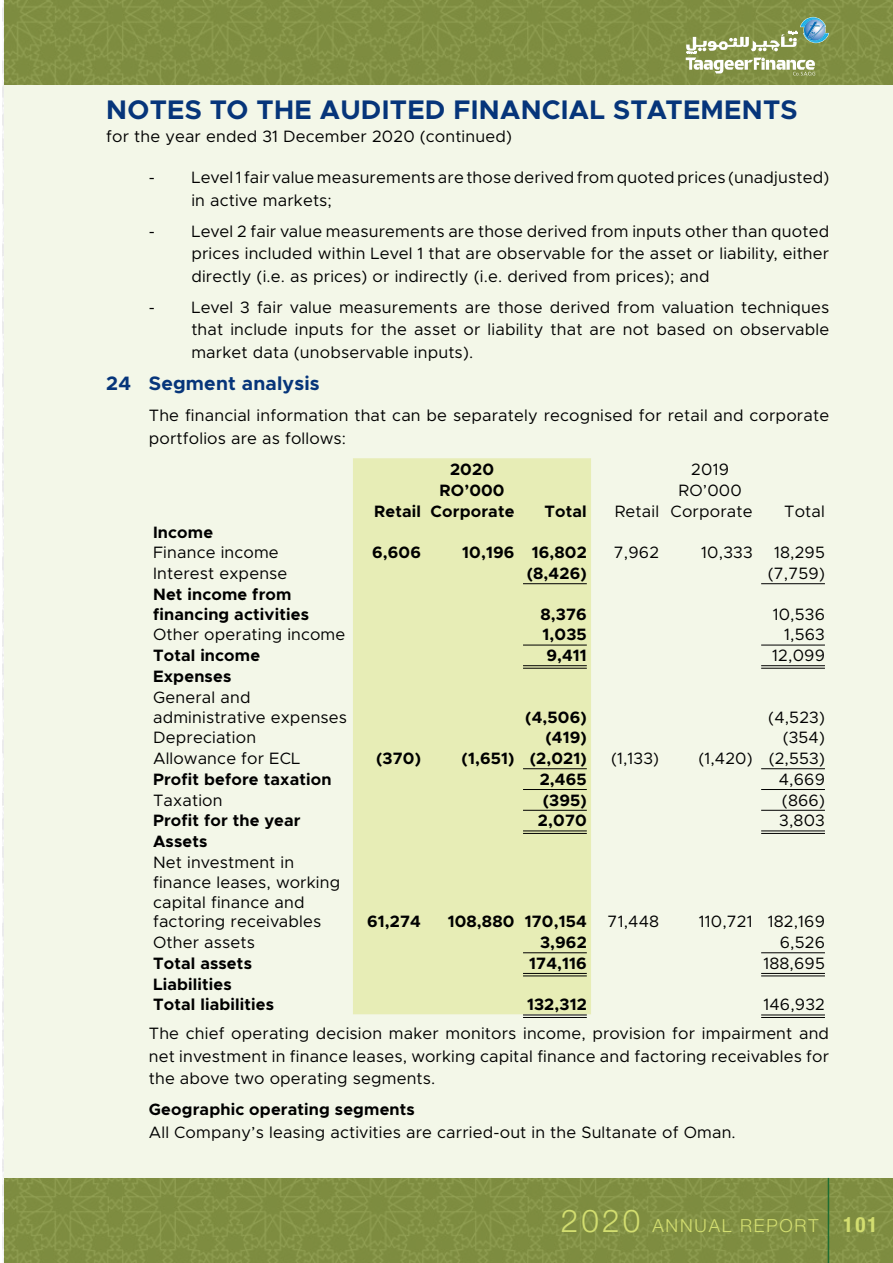
<style>
.page{position:relative;width:893px;height:1263px;background:#fff}
.page>*{position:absolute;margin:0;border:0;box-sizing:border-box;transform-origin:0 0}
.t1{font:700 27px "Metropolis";letter-spacing:.01em;color:#06357a}
.t2{font:700 19.5px "Metropolis";letter-spacing:.01em;color:#06357a}
.t3{font:300 18px "Helvetica Neue LT Std";letter-spacing:.1em;color:#d3de70}
.t4{font:16.5px/22.5px "Metropolis";letter-spacing:.01em;color:#000}
.t5{font:700 16.5px/19.8px "Metropolis";letter-spacing:.01em;color:#000}
.s1{font-size:31.5px}
.s2{font-weight:700;font-stretch:condensed;font-size:21px}
</style>
<div class="page">
<img style="left:3px;top:0;width:890px;height:1263px">
<svg style="left:686px;top:17px;width:143px;height:59px;background:#97a66f"></svg>
<div style="left:4px;top:85px;width:889px;height:1093px;background:#f3f7e8"></div>
<hr style="left:828px;top:1178px;width:1px;height:85px;background:#1e6d32">
<div style="left:353px;top:458px;width:238px;height:556px;background:#e7edb6"></div>
<hr style="left:523px;top:583px;width:64px;height:1px;background:#000">
<hr style="left:761px;top:583px;width:64px;height:1px;background:#000">
<hr style="left:523px;top:645px;width:64px;height:1px;background:#000">
<hr style="left:761px;top:645px;width:64px;height:1px;background:#000">
<hr style="left:523px;top:665px;width:64px;height:1px;background:#000">
<hr style="left:523px;top:668px;width:64px;height:1px;background:#000">
<hr style="left:761px;top:665px;width:64px;height:1px;background:#000">
<hr style="left:761px;top:668px;width:64px;height:1px;background:#000">
<hr style="left:523px;top:768px;width:64px;height:1px;background:#000">
<hr style="left:761px;top:768px;width:64px;height:1px;background:#000">
<hr style="left:523px;top:789px;width:64px;height:1px;background:#000">
<hr style="left:761px;top:789px;width:64px;height:1px;background:#000">
<hr style="left:523px;top:810px;width:64px;height:1px;background:#000">
<hr style="left:761px;top:810px;width:64px;height:1px;background:#000">
<hr style="left:523px;top:831px;width:64px;height:1px;background:#000">
<hr style="left:523px;top:833px;width:64px;height:1px;background:#000">
<hr style="left:761px;top:831px;width:64px;height:1px;background:#000">
<hr style="left:761px;top:833px;width:64px;height:1px;background:#000">
<hr style="left:523px;top:952px;width:64px;height:1px;background:#000">
<hr style="left:761px;top:952px;width:64px;height:1px;background:#000">
<hr style="left:523px;top:973px;width:64px;height:1px;background:#000">
<hr style="left:523px;top:976px;width:64px;height:1px;background:#000">
<hr style="left:761px;top:973px;width:64px;height:1px;background:#000">
<hr style="left:761px;top:976px;width:64px;height:1px;background:#000">
<hr style="left:523px;top:1015px;width:64px;height:1px;background:#000">
<hr style="left:523px;top:1017px;width:64px;height:1px;background:#000">
<hr style="left:761px;top:1015px;width:64px;height:1px;background:#000">
<hr style="left:761px;top:1017px;width:64px;height:1px;background:#000">
<h1 class="t1" style="left:106px;top:93px;width:693px">NOTES TO THE AUDITED FINANCIAL STATEMENTS</h1>
<p class="t4" style="left:106px;top:125px;width:407px">for the year ended 31 December 2020 (continued)</p>
<p class="t4" style="left:191px;top:166px;width:639px;text-indent:-43px">- Level 1 fair value measurements are those derived from quoted prices (unadjusted) in active markets;</p>
<p class="t4" style="left:191px;top:220px;width:639px;text-align:justify;text-indent:-43px">- Level 2 fair value measurements are those derived from inputs other than quoted prices included within Level 1 that are observable for the asset or liability, either directly (i.e. as prices) or indirectly (i.e. derived from prices); and</p>
<p class="t4" style="left:191px;top:296px;width:639px;text-align:justify;text-indent:-43px">- Level 3 fair value measurements are those derived from valuation techniques that include inputs for the asset or liability that are not based on observable market data (unobservable inputs).</p>
<p class="t2" style="left:106px;top:371px;width:215px">24 Segment analysis</p>
<p class="t4" style="left:149px;top:404px;width:682px">The financial information that can be separately recognised for retail and corporate portfolios are as follows:</p>
<p class="t5" style="left:450px;top:460px;width:45px">2020</p>
<p class="t4" style="left:691px;top:458px;width:39px">2019</p>
<p class="t5" style="left:439px;top:480px;width:67px">RO’000</p>
<p class="t4" style="left:678px;top:479px;width:65px">RO’000</p>
<p class="t5" style="left:374px;top:501px;width:142px">Retail Corporate</p>
<p class="t5" style="left:544px;top:501px;width:44px">Total</p>
<p class="t4" style="left:615px;top:500px;width:139px">Retail Corporate</p>
<p class="t4" style="left:784px;top:500px;width:42px">Total</p>
<p class="t5" style="left:153px;top:522px;width:62px">Income</p>
<p class="t4" style="left:153px;top:541px;width:127px">Finance income</p>
<p class="t5" style="left:372px;top:543px;width:50px">6,606</p>
<p class="t5" style="left:462px;top:543px;width:126px">10,196 16,802</p>
<p class="t4" style="left:614px;top:541px;width:47px">7,962</p>
<p class="t4" style="left:701px;top:541px;width:53px">10,333</p>
<p class="t4" style="left:774px;top:541px;width:52px">18,295</p>
<p class="t4" style="left:153px;top:562px;width:136px">Interest expense</p>
<p class="t5" style="left:527px;top:563px;width:62px">(8,426)</p>
<p class="t4" style="left:768px;top:562px;width:59px">(7,759)</p>
<p class="t5" style="left:153px;top:584px;width:157px">Net income from financing activities</p>
<p class="t5" style="left:540px;top:604px;width:48px">8,376</p>
<p class="t4" style="left:773px;top:603px;width:54px">10,536</p>
<p class="t4" style="left:153px;top:623px;width:194px">Other operating income</p>
<p class="t5" style="left:543px;top:625px;width:46px">1,035</p>
<p class="t4" style="left:784px;top:623px;width:42px">1,563</p>
<p class="t5" style="left:153px;top:646px;width:109px">Total income</p>
<p class="t5" style="left:546px;top:646px;width:42px">9,411</p>
<p class="t4" style="left:772px;top:644px;width:54px">12,099</p>
<p class="t5" style="left:153px;top:666px;width:80px">Expenses</p>
<p class="t4" style="left:153px;top:687px;width:196px;line-height:19.8px">General and administrative expenses</p>
<p class="t5" style="left:525px;top:707px;width:63px">(4,506)</p>
<p class="t4" style="left:768px;top:706px;width:58px">(4,523)</p>
<p class="t4" style="left:153px;top:726px;width:105px">Depreciation</p>
<p class="t5" style="left:545px;top:728px;width:43px">(419)</p>
<p class="t4" style="left:783px;top:726px;width:44px">(354)</p>
<p class="t4" style="left:153px;top:747px;width:149px">Allowance for ECL</p>
<p class="t5" style="left:376px;top:748px;width:46px">(370)</p>
<p class="t5" style="left:462px;top:748px;width:127px">(1,651) (2,021)</p>
<p class="t4" style="left:611px;top:747px;width:50px">(1,133)</p>
<p class="t4" style="left:698px;top:747px;width:128px">(1,420) (2,553)</p>
<p class="t5" style="left:153px;top:769px;width:180px">Profit before taxation</p>
<p class="t5" style="left:540px;top:769px;width:49px">2,465</p>
<p class="t4" style="left:779px;top:768px;width:48px">4,669</p>
<p class="t4" style="left:153px;top:789px;width:71px">Taxation</p>
<p class="t5" style="left:543px;top:790px;width:46px">(395)</p>
<p class="t4" style="left:782px;top:789px;width:44px">(866)</p>
<p class="t5" style="left:153px;top:811px;width:149px">Profit for the year</p>
<p class="t5" style="left:538px;top:811px;width:50px">2,070</p>
<p class="t4" style="left:779px;top:809px;width:47px">3,803</p>
<p class="t5" style="left:153px;top:832px;width:56px">Assets</p>
<p class="t4" style="left:153px;top:852px;width:189px;line-height:19.8px">Net investment in finance leases, working capital finance and factoring receivables</p>
<p class="t5" style="left:367px;top:912px;width:55px">61,274</p>
<p class="t5" style="left:448px;top:912px;width:141px">108,880 170,154</p>
<p class="t4" style="left:608px;top:910px;width:53px">71,448</p>
<p class="t4" style="left:699px;top:910px;width:128px">110,721 182,169</p>
<p class="t4" style="left:153px;top:931px;width:103px">Other assets</p>
<p class="t5" style="left:540px;top:932px;width:48px">3,962</p>
<p class="t4" style="left:780px;top:931px;width:47px">6,526</p>
<p class="t5" style="left:153px;top:953px;width:100px">Total assets</p>
<p class="t5" style="left:529px;top:953px;width:59px">174,116</p>
<p class="t4" style="left:763px;top:952px;width:63px">188,695</p>
<p class="t5" style="left:153px;top:974px;width:122px;line-height:20.7px">Liabilities<br>Total liabilities</p>
<p class="t4" style="left:149px;top:990px;width:682px;line-height:28.8px;text-align:right">146,932<br>The chief operating decision maker monitors income, provision for impairment and</p>
<p class="t4" style="left:149px;top:1045px;width:682px">net investment in finance leases, working capital finance and factoring receivables for the above two operating segments.</p>
<p class="t5" style="left:149px;top:1100px;width:268px">Geographic operating segments</p>
<p class="t4" style="left:149px;top:1121px;width:588px">All Company’s leasing activities are carried-out in the Sultanate of Oman.</p>
<p class="t5" style="left:527px;top:995px;width:61px">132,312</p>
<p class="t3" style="left:561px;top:1215px;width:318px"><span class="s1">2020</span> ANNUAL REPORT <span class="s2">101</span></p>
</div>
